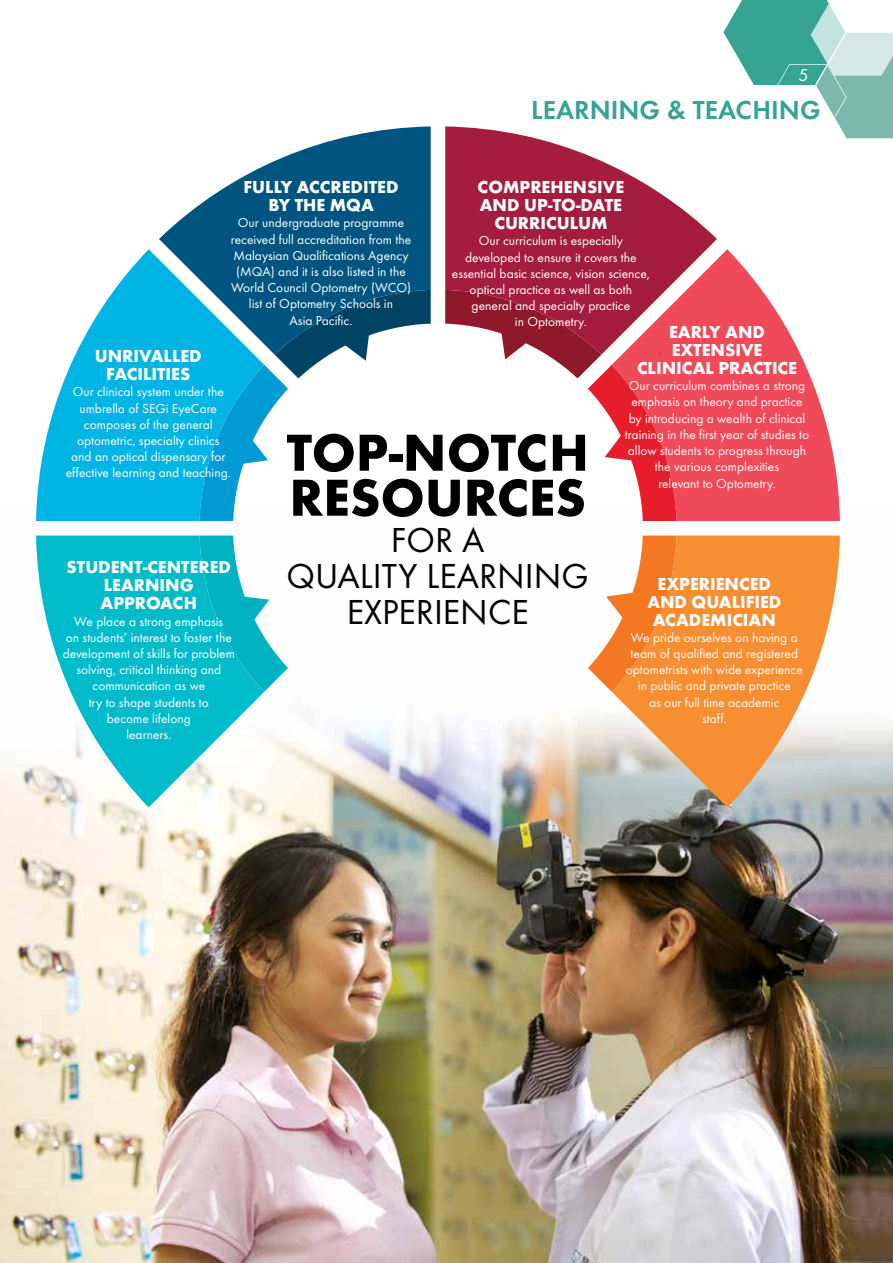
<style>
.page{position:relative;width:893px;height:1263px;background:#fff}
.page>*{position:absolute;margin:0;border:0;box-sizing:border-box;transform-origin:0 0}
.t1{font:700 54px/45px "Futura T";color:#000}
.t2{font:36px "Futura T";color:#000}
.t3{font:600 27px "Futura T";color:#36a393}
.t4{font:700 18px/18px "Futura T";color:#fff;text-align:center}
.t5{font:18px "Futura T";color:#fff}
.t6{font:13.5px/16.2px "Futura T";color:#fff;text-align:center}
</style>
<div class="page">
<svg style="left:723px;top:0;width:170px;height:138px"></svg>
<img style="left:0;top:713px;width:893px;height:550px">
<svg style="left:36px;top:535px;width:228px;height:272px;fill:#00bcca"></svg>
<svg style="left:36px;top:249px;width:164px;height:272px;fill:#00b4e4"></svg>
<svg style="left:159px;top:126px;width:272px;height:229px;fill:#005580"></svg>
<svg style="left:445px;top:126px;width:272px;height:164px;fill:#a41d3f"></svg>
<svg style="left:612px;top:535px;width:228px;height:272px;background:#eba464"></svg>
<svg style="left:612px;top:249px;width:228px;height:272px;fill:#ef4a5a"></svg>
<svg style="left:445px;top:290px;width:231px;height:231px"></svg>
<svg style="left:200px;top:290px;width:231px;height:231px"></svg>
<svg style="left:200px;top:535px;width:88px;height:157px"></svg>
<svg style="left:588px;top:535px;width:88px;height:157px"></svg>
<h3 class="t5" style="left:799px;top:64px;width:12px">5</h3>
<h3 class="t3" style="left:531px;top:94px;width:16px">LEAR</h3>
<h3 class="t3" style="left:590px;top:94px;width:227px">NING &amp; TEACHING</h3>
<h3 class="t4" style="left:478px;top:178px;width:148px">COMPREHENSIVE<br>AND UP-TO-DATE<br>CURRICULUM</h3>
<p class="t6" style="left:452px;top:233px;width:200px">Our curriculum is especially developed to ensure it covers the essential basic science, vision science, optical practice as well as both general and specialty practice<br>in Optometry.</p>
<h3 class="t4" style="left:268px;top:178px;width:132px;text-align:left;text-indent:-25px">FULLY ACCREDITED<br>BY THE MQA</h3>
<p class="t6" style="left:231px;top:215px;width:182px">Our undergraduate programme received full accreditation from the<br>Malaysian Qualifications Agency (MQA) and it is also listed in the<br>World Council Optometry (WCO) list of Optometry Schools in<br>Asia Pacific.</p>
<h3 class="t4" style="left:637px;top:323px;width:162px">EARLY AND<br>EXTENSIVE<br>CLINICAL PRACTICE</h3>
<p class="t6" style="left:625px;top:378px;width:186px">Our curriculum combines a strong emphasis on theory and practice by introducing a wealth of clinical training in the first year of studies to allow students to progress through the various complexities<br>relevant to Optometry.</p>
<h3 class="t4" style="left:95px;top:347px;width:109px">UNRIVALLED<br>FACILITIES</h3>
<p class="t6" style="left:66px;top:384px;width:167px">Our clinical system under the umbrella of SEGi EyeCare composes of the general optometric, specialty clinics and an optical dispensary for effective learning and teaching.</p>
<h1 class="t1" style="left:287px;top:430px;width:304px">TO P-NOTCH<br>RESOURCES</h1>
<h2 class="t2" style="left:391px;top:519px;width:95px">FOR A</h2>
<h2 class="t2" style="left:287px;top:555px;width:304px">QUALITY LEARN IN G</h2>
<h2 class="t2" style="left:347px;top:591px;width:52px">experie</h2>
<h2 class="t2" style="left:460px;top:591px;width:48px">nce</h2>
<h3 class="t4" style="left:67px;top:558px;width:166px">STUDENT-CENTERED<br>LEARNING<br>APPROACH</h3>
<p class="t6" style="left:63px;top:613px;width:174px">We place a strong emphasis<br>on students’ interest to foster the development of skills for problem solving, critical thinking and communication as we<br>try to shape students to<br>become lifelong<br>learners.</p>
<h3 class="t4" style="left:647px;top:574px;width:136px">EXPERIENCED<br>AND QUALIFIED<br>ACADEMICIAN</h3>
<p class="t6" style="left:626px;top:629px;width:179px">We pride ourselves on having a team of qualified and registered optometrists with wide experience in public and private practice<br>as our full time academic<br>staff.</p>
</div>
